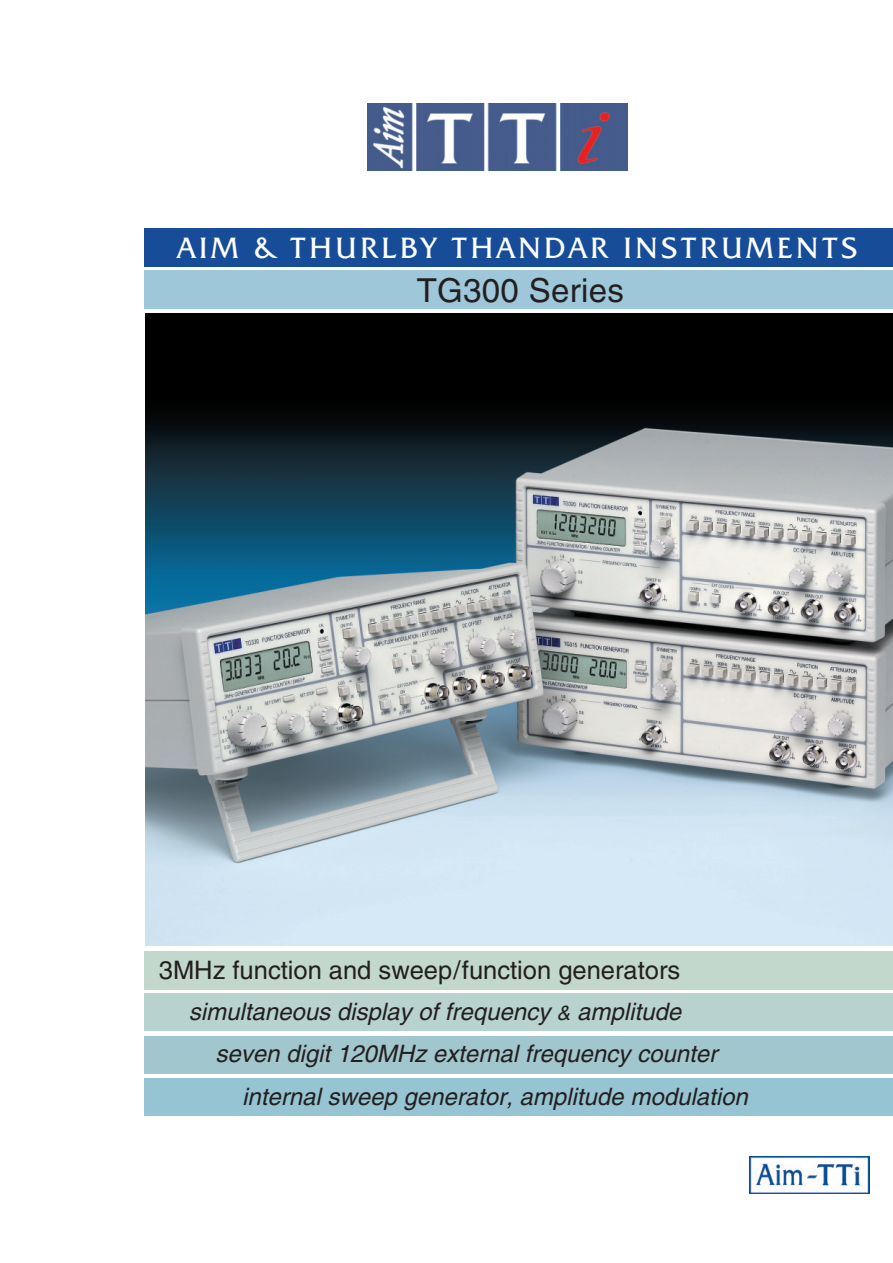
<style>
.page{position:relative;width:893px;height:1263px;background:#fff}
.page>*{position:absolute;margin:0;border:0;box-sizing:border-box;transform-origin:0 0}
.t1{font:33px "Helvetica";letter-spacing:.01em;color:#231f20}
.t2{font:30px "Friz Quadrata IT Cby BT";letter-spacing:.1em;color:#fff}
.t3{font:25.5px "Helvetica";color:#231f20}
.t4{font:italic 24px "Helvetica";color:#231f20}
.s1{font-size:20.25px}
</style>
<div class="page">
<div style="left:144px;top:228px;width:749px;height:38px;background:#164c98"></div>
<div style="left:144px;top:270px;width:749px;height:39px;background:#9ec7da"></div>
<img style="left:145px;top:313px;width:748px;height:632px">
<div style="left:145px;top:951px;width:748px;height:38px;background:#c3d8cd"></div>
<div style="left:145px;top:993px;width:748px;height:38px;background:#b8d2cf"></div>
<div style="left:145px;top:1035px;width:748px;height:38px;background:#a2c6ce"></div>
<div style="left:145px;top:1078px;width:748px;height:38px;background:#96c4d2"></div>
<img style="left:368px;top:103px;width:259px;height:68px">
<img style="left:749px;top:1156px;width:120px;height:37px">
<p class="t2" style="left:177px;top:237px;width:682px">AIM &amp; THURLBY THANDAR INSTRUMENTS</p>
<h1 class="t1" style="left:417px;top:278px;width:209px">TG300 Series</h1>
<p class="t3" style="left:159px;top:960px;width:523px">3MHz function and sweep/function generators</p>
<p class="t4" style="left:189px;top:1002px;width:499px">simultaneous display of frequency <span class="s1">&amp;</span> amplitude</p>
<p class="t4" style="left:215px;top:1045px;width:508px">seven digit 120MHz external frequency counter</p>
<p class="t4" style="left:242px;top:1087px;width:512px">internal sweep generator, amplitude modulation</p>
</div>
